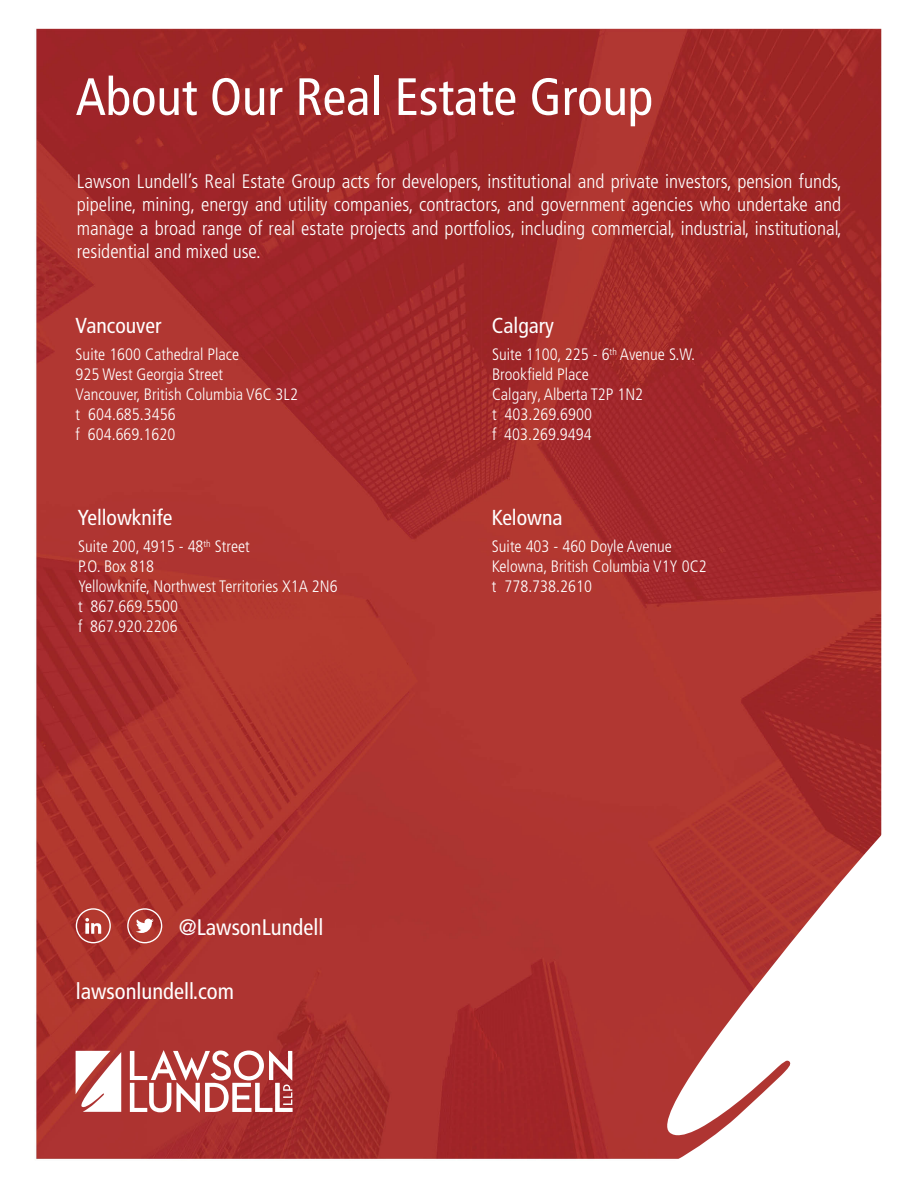
<style>
.page{position:relative;width:918px;height:1188px;background:#fff}
.page>*{position:absolute;margin:0;border:0;box-sizing:border-box;transform-origin:0 0}
.t1{font:condensed 52.5px "Frutiger LT Pro";color:#fff}
.t2{font:condensed 22.5px "Frutiger LT Pro";color:#fff}
.t3{font:condensed 21.6px "Frutiger LT Pro";color:#fff}
.t4{font:300 condensed 19.5px/23.4px "Frutiger LT Pro";color:#fff;text-align:justify}
.t5{font:300 condensed 16.65px "Frutiger LT Pro";color:#fff}
</style>
<div class="page">
<img style="left:36px;top:28px;width:846px;height:1131px">
<svg style="left:661px;top:833px;width:221px;height:326px"></svg>
<svg style="left:76px;top:908px;width:35px;height:35px"></svg>
<svg style="left:127px;top:908px;width:35px;height:35px"></svg>
<svg style="left:130px;top:1050px;width:163px;height:62px"></svg>
<svg style="left:76px;top:1051px;width:45px;height:61px"></svg>
<p class="t1" style="left:76px;top:66px;width:579px">About Our Real Estate Group</p>
<p class="t4" style="left:77px;top:170px;width:767px">Lawson Lundell’s Real Estate Group acts for developers, institutional and private investors, pension funds, pipeline, mining, energy and utility companies, contractors, and government agencies who undertake and manage a broad range of real estate projects and portfolios, including commercial, industrial, institutional, residential and mixed use.</p>
<p class="t3" style="left:76px;top:313px;width:87px">Vancouver</p>
<p class="t5" style="left:76px;top:345px;width:165px">Suite 1600 Cathedral Place</p>
<p class="t5" style="left:76px;top:365px;width:149px">925 West Georgia Street</p>
<p class="t5" style="left:76px;top:385px;width:224px">Vancouver, British Columbia V6C 3L2</p>
<p class="t5" style="left:76px;top:405px;width:102px">t 604.685.3456</p>
<p class="t5" style="left:76px;top:424px;width:101px">f 604.669.1620</p>
<p class="t3" style="left:78px;top:505px;width:96px">Yellowknife</p>
<p class="t5" style="left:78px;top:537px;width:173px">Suite 200, 4915 - 48<sup>th</sup> Street</p>
<p class="t5" style="left:78px;top:557px;width:78px">P.O. Box 818</p>
<p class="t5" style="left:78px;top:577px;width:261px">Yellowknife, Northwest Territories X1A 2N6</p>
<p class="t5" style="left:78px;top:597px;width:102px">t 867.669.5500</p>
<p class="t5" style="left:78px;top:617px;width:101px">f 867.920.2206</p>
<p class="t2" style="left:179px;top:914px;width:146px">@LawsonLundell</p>
<p class="t2" style="left:76px;top:978px;width:160px">lawsonlundell.com</p>
<p class="t3" style="left:492px;top:313px;width:64px">Calgary</p>
<p class="t5" style="left:492px;top:345px;width:205px">Suite 1100, 225 - 6<sup>th</sup> Avenue S.W.</p>
<p class="t5" style="left:492px;top:365px;width:98px">Brookfield Place</p>
<p class="t5" style="left:492px;top:385px;width:153px">Calgary, Alberta T2P 1N2</p>
<p class="t5" style="left:492px;top:405px;width:102px">t 403.269.6900</p>
<p class="t5" style="left:492px;top:424px;width:101px">f 403.269.9494</p>
<p class="t3" style="left:492px;top:505px;width:72px">Kelowna</p>
<p class="t5" style="left:492px;top:537px;width:182px">Suite 403 - 460 Doyle Avenue</p>
<p class="t5" style="left:492px;top:557px;width:216px">Kelowna, British Columbia V1Y 0C2</p>
<p class="t5" style="left:492px;top:577px;width:102px">t 778.738.2610</p>
</div>
